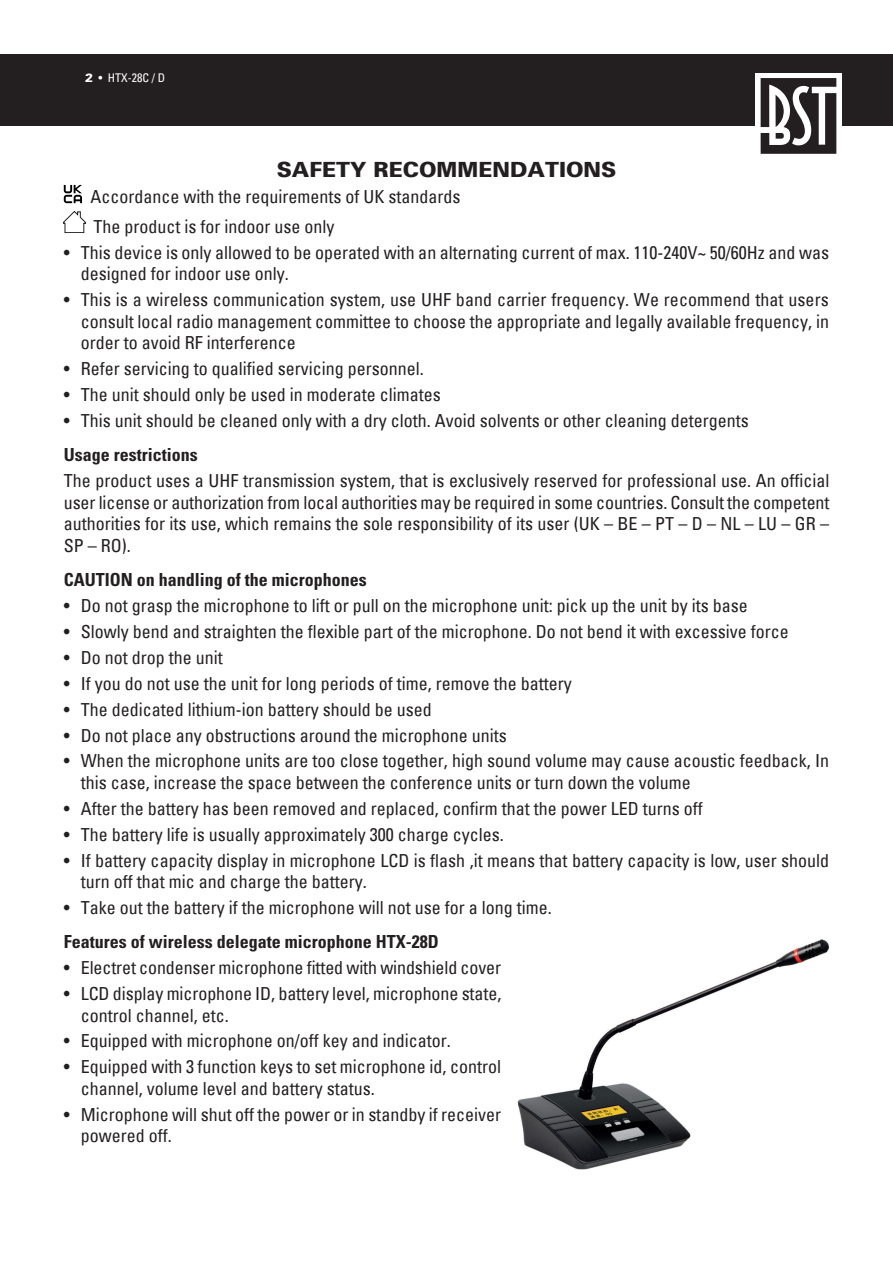
<style>
.page{position:relative;width:893px;height:1263px;background:#fff}
.page>*{position:absolute;margin:0;border:0;box-sizing:border-box;transform-origin:0 0}
.t1{font:900 21px "Univers 75";color:#231f20}
.t2{font:condensed 18px/21.6px "Univers";color:#231f20}
.t3{font:700 condensed 18px "Univers LT Std";color:#231f20}
.t4{font:condensed 12px "Univers";color:#fff}
.s1{font-weight:900;font-stretch:normal}
</style>
<div class="page">
<svg style="left:64px;top:185px;width:18px;height:18px"></svg>
<svg style="left:64px;top:211px;width:21px;height:22px"></svg>
<img style="left:517px;top:939px;width:312px;height:230px">
<div style="left:0;top:54px;width:893px;height:72px;background:#231f20"></div>
<div style="left:756px;top:73px;width:86px;height:86px;background:#fff"></div>
<svg style="left:761px;top:78px;width:75px;height:76px"></svg>
<p class="t4" style="left:85px;top:70px;width:81px"><span class="s1">2</span> • HTX-28C / D</p>
<p class="t1" style="left:277px;top:157px;width:341px">SAFETY RECOMMENDATIONS</p>
<p class="t2" style="left:91px;top:182px;width:371px;line-height:29.7px">Accordance with the requirements of UK standards<br>The product is for indoor use only</p>
<p class="t2" style="left:81px;top:241px;width:750px;text-indent:-17px">• This device is only allowed to be operated with an alternating current of max. 110-240V~ 50/60Hz and was designed for indoor use only.</p>
<p class="t2" style="left:81px;top:289px;width:750px;text-align:justify;text-indent:-17px">• This is a wireless communication system, use UHF band carrier frequency. We recommend that users consult local radio management committee to choose the appropriate and legally available frequency, in order to avoid RF interference</p>
<p class="t2" style="left:64px;top:358px;width:361px">• Refer servicing to qualified servicing personnel.</p>
<p class="t2" style="left:64px;top:384px;width:378px">• The unit should only be used in moderate climates</p>
<p class="t2" style="left:64px;top:409px;width:686px">• This unit should be cleaned only with a dry cloth. Avoid solvents or other cleaning detergents</p>
<p class="t3" style="left:64px;top:444px;width:135px">Usage restrictions</p>
<p class="t2" style="left:64px;top:470px;width:767px;text-align:justify">The product uses a UHF transmission system, that is exclusively reserved for professional use. An official user license or authorization from local authorities may be required in some countries. Consult the competent authorities for its use, which remains the sole responsibility of its user (UK – BE – PT – D – NL – LU – GR – SP – RO).</p>
<p class="t3" style="left:64px;top:569px;width:304px">CAUTION on handling of the microphones</p>
<p class="t2" style="left:64px;top:595px;width:685px">• Do not grasp the microphone to lift or pull on the microphone unit: pick up the unit by its base</p>
<p class="t2" style="left:64px;top:621px;width:726px">• Slowly bend and straighten the flexible part of the microphone. Do not bend it with excessive force</p>
<p class="t2" style="left:64px;top:646px;width:160px">• Do not drop the unit</p>
<p class="t2" style="left:64px;top:672px;width:509px">• If you do not use the unit for long periods of time, remove the battery</p>
<p class="t2" style="left:64px;top:698px;width:369px">• The dedicated lithium-ion battery should be used</p>
<p class="t2" style="left:64px;top:724px;width:444px">• Do not place any obstructions around the microphone units</p>
<p class="t2" style="left:81px;top:750px;width:750px;text-indent:-17px">• When the microphone units are too close together, high sound volume may cause acoustic feedback, In this case, increase the space between the conference units or turn down the volume</p>
<p class="t2" style="left:64px;top:797px;width:640px">• After the battery has been removed and replaced, confirm that the power LED turns off</p>
<p class="t2" style="left:64px;top:823px;width:441px">• The battery life is usually approximately 300 charge cycles.</p>
<p class="t2" style="left:81px;top:849px;width:750px;text-indent:-17px">• If battery capacity display in microphone LCD is flash ,it means that battery capacity is low, user should turn off that mic and charge the battery.</p>
<p class="t2" style="left:64px;top:896px;width:489px">• Take out the battery if the microphone will not use for a long time.</p>
<p class="t3" style="left:64px;top:931px;width:376px">Features of wireless delegate microphone HTX-28D</p>
<p class="t2" style="left:64px;top:957px;width:439px">• Electret condenser microphone fitted with windshield cover</p>
<p class="t2" style="left:81px;top:982px;width:422px;text-indent:-17px">• LCD display microphone ID, battery level, microphone state, control channel, etc.</p>
<p class="t2" style="left:64px;top:1030px;width:388px">• Equipped with microphone on/off key and indicator.</p>
<p class="t2" style="left:81px;top:1056px;width:422px;text-indent:-17px">• Equipped with 3 function keys to set microphone id, control channel, volume level and battery status.</p>
<p class="t2" style="left:81px;top:1103px;width:422px;text-indent:-17px">• Microphone will shut off the power or in standby if receiver powered off.</p>
</div>
